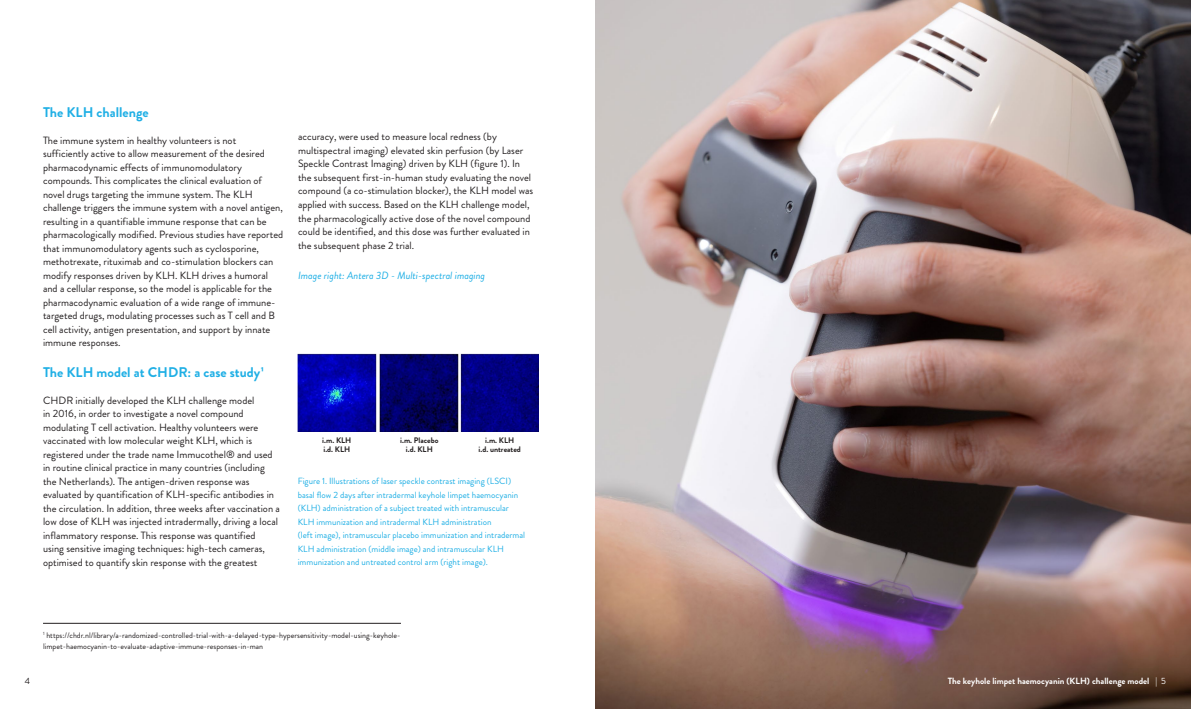
<style>
.page{position:relative;width:1191px;height:709px;background:#fff}
.page>*{position:absolute;margin:0;border:0;box-sizing:border-box;transform-origin:0 0}
.t1{font:700 14px "Brandon Grotesque";color:#1fafe5}
.t2{font:10.5px/13.5px "Brandon Grotesque";color:#231f20}
.t3{font:italic 10.5px "Brandon Grotesque";color:#1fafe5}
.t4{font:9px/13.5px "Brandon Grotesque";color:#1fafe5}
.t5{font:700 9px "Brandon Grotesque";color:#fff}
.t6{font:9px "Brandon Grotesque";color:#231f20}
.t7{font:8px/11.5px "Brandon Grotesque";color:#231f20}
.t8{font:700 8px "Brandon Grotesque";color:#231f20}
.s1{font-weight:400}
</style>
<div class="page">
<img style="left:595px;top:0;width:596px;height:709px">
<hr style="left:43px;top:623px;width:358px;height:1px;background:#231f20">
<img style="left:298px;top:353px;width:241px;height:79px">
<p class="t1" style="left:43px;top:102px;width:107px">The KLH challenge</p>
<p class="t2" style="left:43px;top:134px;width:242px">The immune system in healthy volunteers is not sufficiently active to allow measurement of the desired pharmacodynamic effects of immunomodulatory compounds. This complicates the clinical evaluation of novel drugs targeting the immune system. The KLH challenge triggers the immune system with a novel antigen, resulting in a quantifiable immune response that can be pharmacologically modified. Previous studies have reported that immunomodulatory agents such as cyclosporine, methotrexate, rituximab and co-stimulation blockers can modify responses driven by KLH. KLH drives a humoral and a cellular response, so the model is applicable for the pharmacodynamic evaluation of a wide range of immune&shy;targeted drugs, modulating processes such as T cell and B cell activity, antigen presentation, and support by innate immune responses.</p>
<p class="t1" style="left:43px;top:362px;width:222px">The KLH model at CHDR: a case study1</p>
<p class="t2" style="left:43px;top:393px;width:238px">CHDR initially developed the KLH challenge model<br>in 2016, in order to investigate a novel compound modulating T cell activation. Healthy volunteers were vaccinated with low molecular weight KLH, which is registered under the trade name Immucothel® and used in routine clinical practice in many countries (including the Netherlands). The antigen-driven response was evaluated by quantification of KLH-specific antibodies in the circulation. In addition, three weeks after vaccination a low dose of KLH was injected intradermally, driving a local inflammatory response. This response was quantified</p>
<p class="t2" style="left:43px;top:542px;width:223px">using sensitive imaging techniques: high-tech cameras, optimised to quantify skin response with the greatest</p>
<p class="t2" style="left:298px;top:130px;width:237px">accuracy, were used to measure local redness (by multispectral imaging) elevated skin perfusion (by Laser Speckle Contrast Imaging) driven by KLH (figure 1). In the subsequent first-in-human study evaluating the novel compound (a co-stimulation blocker), the KLH model was applied with success. Based on the KLH challenge model, the pharmacologically active dose of the novel compound could be identified, and this dose was further evaluated in the subsequent phase 2 trial.</p>
<p class="t3" style="left:298px;top:268px;width:189px">Image right: Antera 3D - Multi-spectral imaging</p>
<p class="t8" style="left:322px;top:434px;width:31px">i.m. KLH</p>
<p class="t8" style="left:323px;top:443px;width:28px">i.d. KLH</p>
<p class="t8" style="left:400px;top:434px;width:40px">i.m. Placebo</p>
<p class="t8" style="left:406px;top:443px;width:28px">i.d. KLH</p>
<p class="t8" style="left:485px;top:434px;width:31px">i.m. KLH</p>
<p class="t8" style="left:478px;top:443px;width:44px">i.d. untreated</p>
<p class="t4" style="left:298px;top:474px;width:215px">Figure 1. Illustrations of laser speckle contrast imaging (LSCI)</p>
<p class="t4" style="left:298px;top:488px;width:222px">basal flow 2 days after intradermal keyhole limpet haemocyanin (KLH) administration of a subject treated with intramuscular</p>
<p class="t4" style="left:298px;top:515px;width:229px">KLH immunization and intradermal KLH administration<br>(left image), intramuscular placebo immunization and intradermal KLH administration (middle image) and intramuscular KLH immunization and untreated control arm (right image).</p>
<p class="t7" style="left:43px;top:629px;width:359px"><sup>1</sup> https://chdr.nl/library/a-randomized-controlled-trial-with-a-delayed-type-hypersensitivity-model-using-keyhole&shy;limpet-haemocyanin-to-evaluate-adaptive-immune-responses-in-man</p>
<p class="t6" style="left:25px;top:674px;width:7px">4</p>
<p class="t5" style="left:947px;top:674px;width:220px">The keyhole limpet haemocyanin (KLH) challenge model <span class="s1">| 5</span></p>
</div>
